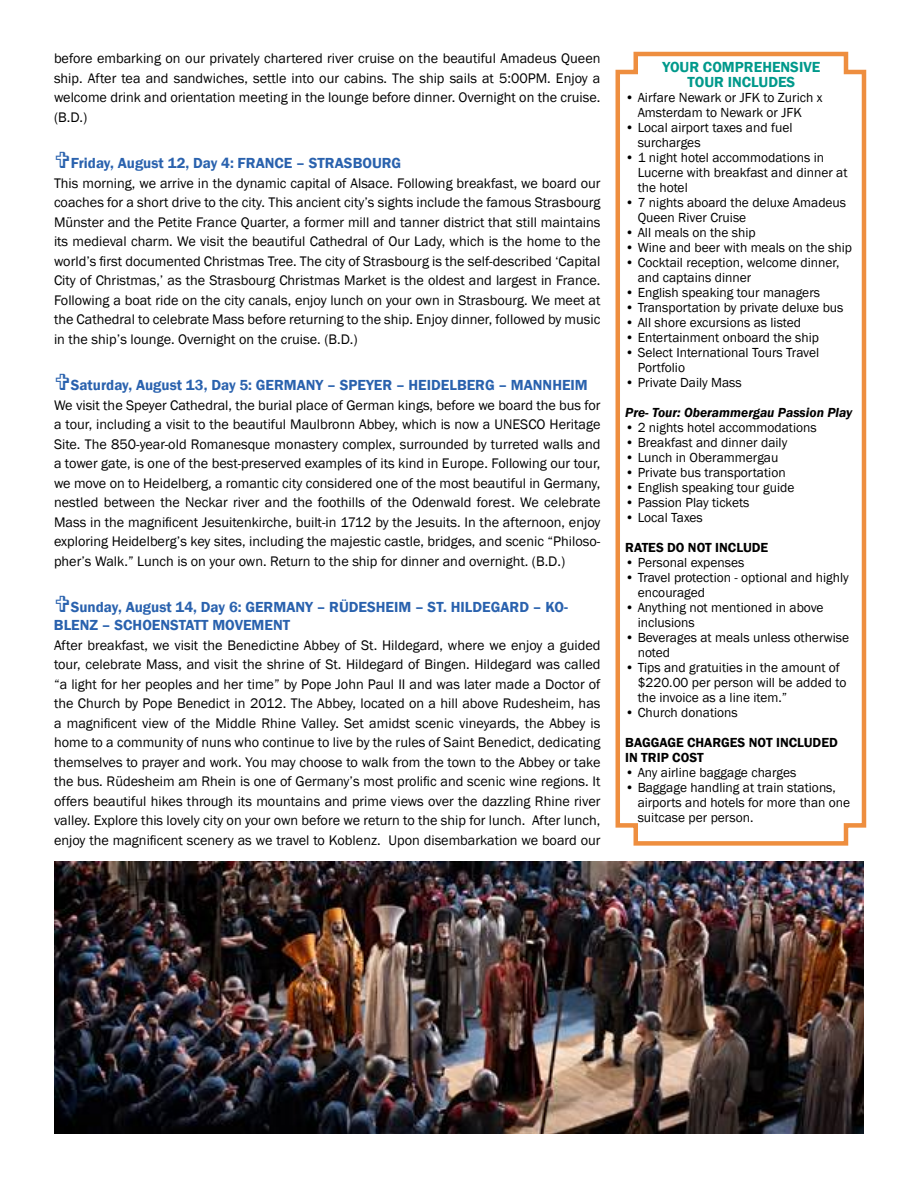
<style>
.page{position:relative;width:918px;height:1188px;background:#fff}
.page>*{position:absolute;margin:0;border:0;box-sizing:border-box;transform-origin:0 0}
.t1{font:600 15px/18px "Franklin Gothic";color:#2a62ae}
.t2{font:600 15px/15px "Franklin Gothic";color:#00998b;text-align:center}
.t3{font:14.25px/19.5px "Franklin Gothic";color:#000;text-align:justify}
.t4{font:13.5px/15px "Franklin Gothic";color:#000}
.t5{font:600 13.5px/15px "Franklin Gothic";color:#000}
.t6{font:italic 600 13.5px "Franklin Gothic";color:#000}
</style>
<div class="page">
<svg style="left:615px;top:51px;width:252px;height:795px"></svg>
<img style="left:54px;top:862px;width:810px;height:272px">
<p class="t3" style="left:54px;top:49px;width:548px">before embarking on our privately chartered river cruise on the beautiful Amadeus Queen ship. After tea and sandwiches, settle into our cabins. The ship sails at 5:00PM. Enjoy a welcome drink and orientation meeting in the lounge before dinner. Overnight on the cruise. (B.D.)</p>
<p class="t1" style="left:71px;top:154px;width:332px">Friday, August 12, Day 4: FRANCE – STRASBOURG</p>
<p class="t3" style="left:54px;top:173px;width:548px">This morning, we arrive in the dynamic capital of Alsace. Following breakfast, we board our coaches for a short drive to the city. This ancient city’s sights include the famous Strasbourg Münster and the Petite France Quarter, a former mill and tanner district that still maintains its medieval charm. We visit the beautiful Cathedral of Our Lady, which is the home to the world’s first documented Christmas Tree. The city of Strasbourg is the self-described ‘Capital City of Christmas,’ as the Strasbourg Christmas Market is the oldest and largest in France.<br>Following a boat ride on the city canals, enjoy lunch on your own in Strasbourg. We meet at the Cathedral to celebrate Mass before returning to the ship. Enjoy dinner, followed by music in the ship’s lounge. Overnight on the cruise. (B.D.)</p>
<p class="t1" style="left:71px;top:376px;width:519px">Saturday, August 13, Day 5: GERMANY – SPEYER – HEIDELBERG – MANNHEIM</p>
<p class="t3" style="left:54px;top:395px;width:548px">We visit the Speyer Cathedral, the burial place of German kings, before we board the bus for a tour, including a visit to the beautiful Maulbronn Abbey, which is now a UNESCO Heritage Site. The 850-year-old Romanesque monastery complex, surrounded by turreted walls and a tower gate, is one of the best-preserved examples of its kind in Europe. Following our tour, we move on to Heidelberg, a romantic city considered one of the most beautiful in Germany, nestled between the Neckar river and the foothills of the Odenwald forest. We celebrate Mass in the magnificent Jesuitenkirche, built-in 1712 by the Jesuits. In the afternoon, enjoy exploring Heidelberg’s key sites, including the majestic castle, bridges, and scenic “Philoso&shy;pher’s Walk.” Lunch is on your own. Return to the ship for dinner and overnight. (B.D.)</p>
<p class="t1" style="left:54px;top:598px;width:515px;text-indent:17px">Sunday, August 14, Day 6: GERMANY – RÜDESHEIM – ST. HILDEGARD – KO-<br>BLENZ – SCHOENSTATT MOVEMENT</p>
<p class="t3" style="left:54px;top:635px;width:548px">After breakfast, we visit the Benedictine Abbey of St. Hildegard, where we enjoy a guided tour, celebrate Mass, and visit the shrine of St. Hildegard of Bingen. Hildegard was called “a light for her peoples and her time” by Pope John Paul II and was later made a Doctor of the Church by Pope Benedict in 2012. The Abbey, located on a hill above Rudesheim, has a magnificent view of the Middle Rhine Valley. Set amidst scenic vineyards, the Abbey is home to a community of nuns who continue to live by the rules of Saint Benedict, dedicating themselves to prayer and work. You may choose to walk from the town to the Abbey or take the bus. Rüdesheim am Rhein is one of Germany’s most prolific and scenic wine regions. It offers beautiful hikes through its mountains and prime views over the dazzling Rhine river valley. Explore this lovely city on your own before we return to the ship for lunch. After lunch, enjoy the magnificent scenery as we travel to Koblenz. Upon disembarkation we board our</p>
<p class="t2" style="left:663px;top:59px;width:159px">YOUR COMPREHENSIVE<br>TOUR INCLUDES</p>
<p class="t4" style="left:638px;top:90px;width:186px;text-indent:-12px">• Airfare Newark or JFK to Zurich x<br>Amsterdam to Newark or JFK</p>
<p class="t4" style="left:638px;top:120px;width:156px;text-indent:-12px">• Local airport taxes and fuel surcharges</p>
<p class="t4" style="left:638px;top:150px;width:211px;text-indent:-12px">• 1 night hotel accommodations in<br>Lucerne with breakfast and dinner at the hotel</p>
<p class="t4" style="left:638px;top:195px;width:210px;text-indent:-12px">• 7 nights aboard the deluxe Amadeus<br>Queen River Cruise</p>
<p class="t4" style="left:625px;top:225px;width:132px">• All meals on the ship</p>
<p class="t4" style="left:625px;top:240px;width:228px">• Wine and beer with meals on the ship</p>
<p class="t4" style="left:638px;top:255px;width:203px;text-indent:-12px">• Cocktail reception, welcome dinner, and captains dinner</p>
<p class="t4" style="left:625px;top:285px;width:196px">• English speaking tour managers</p>
<p class="t4" style="left:625px;top:300px;width:220px">• Transportation by private deluxe bus</p>
<p class="t4" style="left:625px;top:315px;width:177px">• All shore excursions as listed</p>
<p class="t4" style="left:625px;top:330px;width:195px">• Entertainment onboard the ship</p>
<p class="t4" style="left:638px;top:345px;width:183px;text-indent:-12px">• Select International Tours Travel<br>Portfolio</p>
<p class="t4" style="left:625px;top:375px;width:118px">• Private Daily Mass</p>
<p class="t6" style="left:625px;top:403px;width:228px">Pre- Tour: Oberammergau Passion Play</p>
<p class="t4" style="left:625px;top:420px;width:193px">• 2 nights hotel accommodations</p>
<p class="t4" style="left:625px;top:435px;width:163px">• Breakfast and dinner daily</p>
<p class="t4" style="left:625px;top:450px;width:155px">• Lunch in Oberammergau</p>
<p class="t4" style="left:625px;top:465px;width:162px">• Private bus transportation</p>
<p class="t4" style="left:625px;top:480px;width:171px">• English speaking tour guide</p>
<p class="t4" style="left:625px;top:495px;width:126px">• Passion Play tickets</p>
<p class="t4" style="left:625px;top:510px;width:79px">• Local Taxes</p>
<p class="t5" style="left:625px;top:540px;width:144px">RATES DO NOT INCLUDE</p>
<p class="t4" style="left:625px;top:555px;width:121px">• Personal expenses</p>
<p class="t4" style="left:638px;top:570px;width:213px;text-indent:-12px">• Travel protection - optional and highly encouraged</p>
<p class="t4" style="left:638px;top:600px;width:187px;text-indent:-12px">• Anything not mentioned in above inclusions</p>
<p class="t4" style="left:638px;top:630px;width:213px;text-indent:-12px">• Beverages at meals unless otherwise noted</p>
<p class="t4" style="left:638px;top:660px;width:210px;text-indent:-12px">• Tips and gratuities in the amount of $220.00 per person will be added to the invoice as a line item.”</p>
<p class="t4" style="left:625px;top:705px;width:114px">• Church donations</p>
<p class="t5" style="left:625px;top:735px;width:214px">BAGGAGE CHARGES NOT INCLUDED<br>IN TRIP COST</p>
<p class="t4" style="left:625px;top:765px;width:173px">• Any airline baggage charges</p>
<p class="t4" style="left:638px;top:780px;width:214px;text-indent:-12px">• Baggage handling at train stations, airports and hotels for more than one suitcase per person.</p>
</div>
